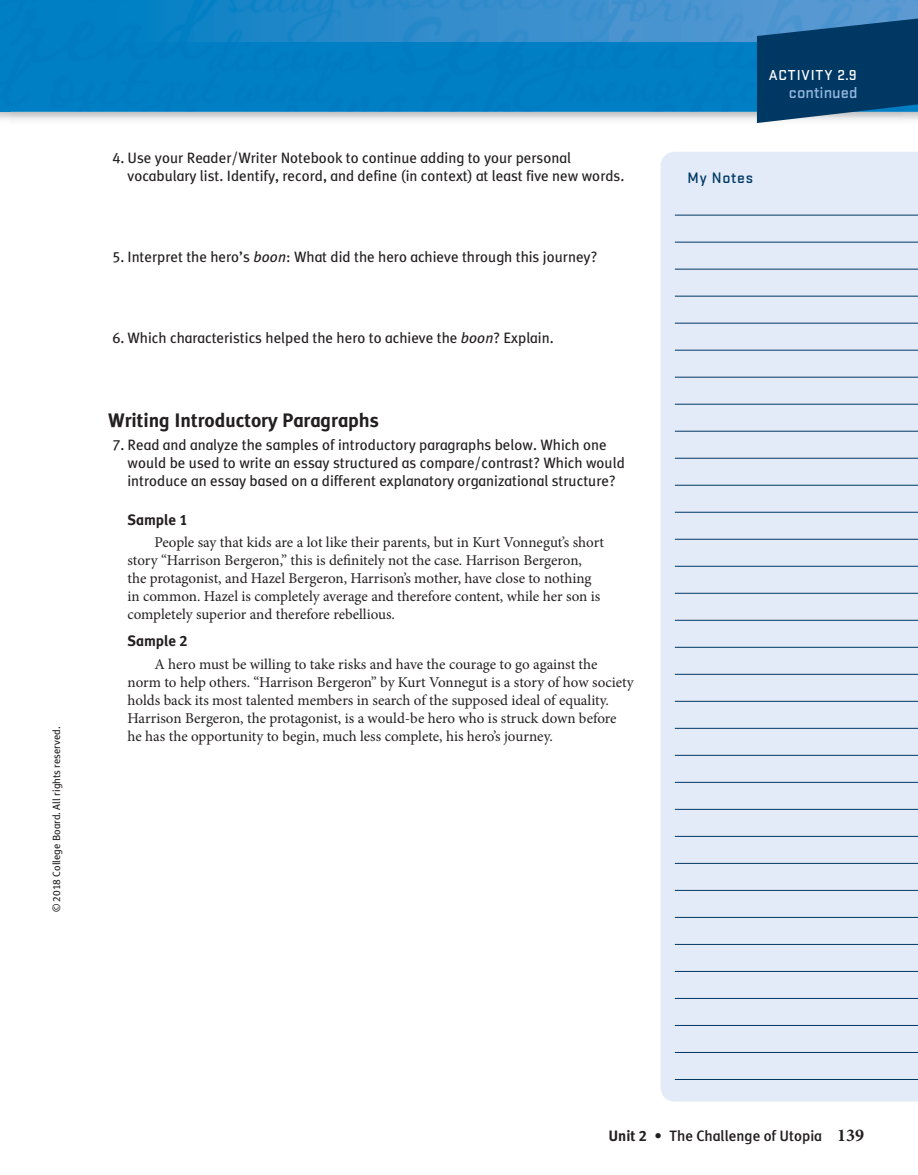
<style>
.page{position:relative;width:918px;height:1175px;background:#fff}
.page>*{position:absolute;margin:0;border:0;box-sizing:border-box;transform-origin:0 0}
.t1{font:700 19.5px "OPT Meta Plus";color:#231f20}
.t2{font:500 16.5px "Stratum 2";color:#94b7e0}
.t3{font:500 15.75px "Stratum 2";letter-spacing:.05em;color:#003864}
.t4{font:15px/18px "Minion Pro";color:#231f20}
.t5{font:15px/18px "OPT Meta Plus";color:#231f20}
.t6{font:500 15px "OPT Meta Plus";color:#231f20}
.t7{font:700 15px "OPT Meta Plus";color:#231f20}
.t8{font:500 15px "Stratum 2";letter-spacing:.06em;color:#fff}
.t9{font:10.5px "OPT Meta Plus";color:#231f20}
.s1{font-style:italic}
.s2{font-weight:700}
.s3{font-family:"Minion Pro";font-weight:700;font-size:18px}
</style>
<div class="page">
<img style="left:10px;top:111px;width:747px;height:12px">
<div style="left:10px;top:0;width:747px;height:111px;background:#007fc4"></div>
<img style="left:0;top:111px;width:10px;height:8px">
<img style="left:1px;top:0;width:9px;height:111px">
<svg style="left:0;top:0;width:1px;height:111px"></svg>
<img style="left:94px;top:0;width:824px;height:42px">
<svg style="left:757px;top:16px;width:161px;height:107px;background:#194f7a"></svg>
<div style="left:661px;top:152px;width:257px;height:949px;background:#e2ebf7"></div>
<hr style="left:675px;top:215px;width:243px;height:1px;background:#003864">
<hr style="left:675px;top:242px;width:243px;height:1px;background:#003864">
<hr style="left:675px;top:269px;width:243px;height:1px;background:#003864">
<hr style="left:675px;top:296px;width:243px;height:1px;background:#003864">
<hr style="left:675px;top:323px;width:243px;height:1px;background:#003864">
<hr style="left:675px;top:350px;width:243px;height:1px;background:#003864">
<hr style="left:675px;top:377px;width:243px;height:1px;background:#003864">
<hr style="left:675px;top:404px;width:243px;height:1px;background:#003864">
<hr style="left:675px;top:431px;width:243px;height:1px;background:#003864">
<hr style="left:675px;top:458px;width:243px;height:1px;background:#003864">
<hr style="left:675px;top:485px;width:243px;height:1px;background:#003864">
<hr style="left:675px;top:512px;width:243px;height:1px;background:#003864">
<hr style="left:675px;top:539px;width:243px;height:1px;background:#003864">
<hr style="left:675px;top:566px;width:243px;height:1px;background:#003864">
<hr style="left:675px;top:593px;width:243px;height:1px;background:#003864">
<hr style="left:675px;top:620px;width:243px;height:1px;background:#003864">
<hr style="left:675px;top:647px;width:243px;height:1px;background:#003864">
<hr style="left:675px;top:674px;width:243px;height:1px;background:#003864">
<hr style="left:675px;top:701px;width:243px;height:1px;background:#003864">
<hr style="left:675px;top:728px;width:243px;height:1px;background:#003864">
<hr style="left:675px;top:755px;width:243px;height:1px;background:#003864">
<hr style="left:675px;top:782px;width:243px;height:1px;background:#003864">
<hr style="left:675px;top:809px;width:243px;height:1px;background:#003864">
<hr style="left:675px;top:836px;width:243px;height:1px;background:#003864">
<hr style="left:675px;top:863px;width:243px;height:1px;background:#003864">
<hr style="left:675px;top:890px;width:243px;height:1px;background:#003864">
<hr style="left:675px;top:917px;width:243px;height:1px;background:#003864">
<hr style="left:675px;top:944px;width:243px;height:1px;background:#003864">
<hr style="left:675px;top:971px;width:243px;height:1px;background:#003864">
<hr style="left:675px;top:998px;width:243px;height:1px;background:#003864">
<hr style="left:675px;top:1025px;width:243px;height:1px;background:#003864">
<hr style="left:675px;top:1052px;width:243px;height:1px;background:#003864">
<hr style="left:675px;top:1079px;width:243px;height:1px;background:#003864">
<p class="t9" style="left:52px;top:912px;width:187px;rotate:-90deg">© 2018 College Board. All rights reserved.</p>
<p class="t5" style="left:128px;top:150px;width:498px;text-indent:-15px">4. Use your Reader/Writer Notebook to continue adding to your personal vocabulary list. Identify, record, and define (in context) at least five new words.</p>
<p class="t5" style="left:112px;top:249px;width:486px">5. Interpret the hero’s <span class="s1">boon</span>: What did the hero achieve through this journey?</p>
<p class="t5" style="left:112px;top:330px;width:443px">6. Which characteristics helped the hero to achieve the <span class="s1">boon</span>? Explain.</p>
<h1 class="t1" style="left:108px;top:413px;width:272px">Writing Introductory Paragraphs</h1>
<p class="t5" style="left:128px;top:436px;width:499px;text-indent:-15px">7. Read and analyze the samples of introductory paragraphs below. Which one would be used to write an essay structured as compare/contrast? Which would introduce an essay based on a different explanatory organizational structure?</p>
<p class="t7" style="left:128px;top:513px;width:62px">Sample 1</p>
<p class="t4" style="left:128px;top:534px;width:478px;text-indent:27px">People say that kids are a lot like their parents, but in Kurt Vonnegut’s short story “Harrison Bergeron,” this is definitely not the case. Harrison Bergeron, the protagonist, and Hazel Bergeron, Harrison’s mother, have close to nothing in common. Hazel is completely average and therefore content, while her son is completely superior and therefore rebellious.</p>
<p class="t7" style="left:128px;top:635px;width:62px">Sample 2</p>
<p class="t4" style="left:128px;top:656px;width:508px;text-indent:27px">A hero must be willing to take risks and have the courage to go against the norm to help others. “Harrison Bergeron” by Kurt Vonnegut is a story of how society holds back its most talented members in search of the supposed ideal of equality.<br>Harrison Bergeron, the protagonist, is a would-be hero who is struck down before he has the opportunity to begin, much less complete, his hero’s journey.</p>
<p class="t8" style="left:769px;top:70px;width:90px">ACTIVITY 2.9</p>
<p class="t2" style="left:789px;top:87px;width:70px">continued</p>
<p class="t3" style="left:688px;top:173px;width:67px">My Notes</p>
<p class="t6" style="left:608px;top:1130px;width:257px"><span class="s2">Unit 2 •</span> The Challenge of Utopia <span class="s3">139</span></p>
</div>
